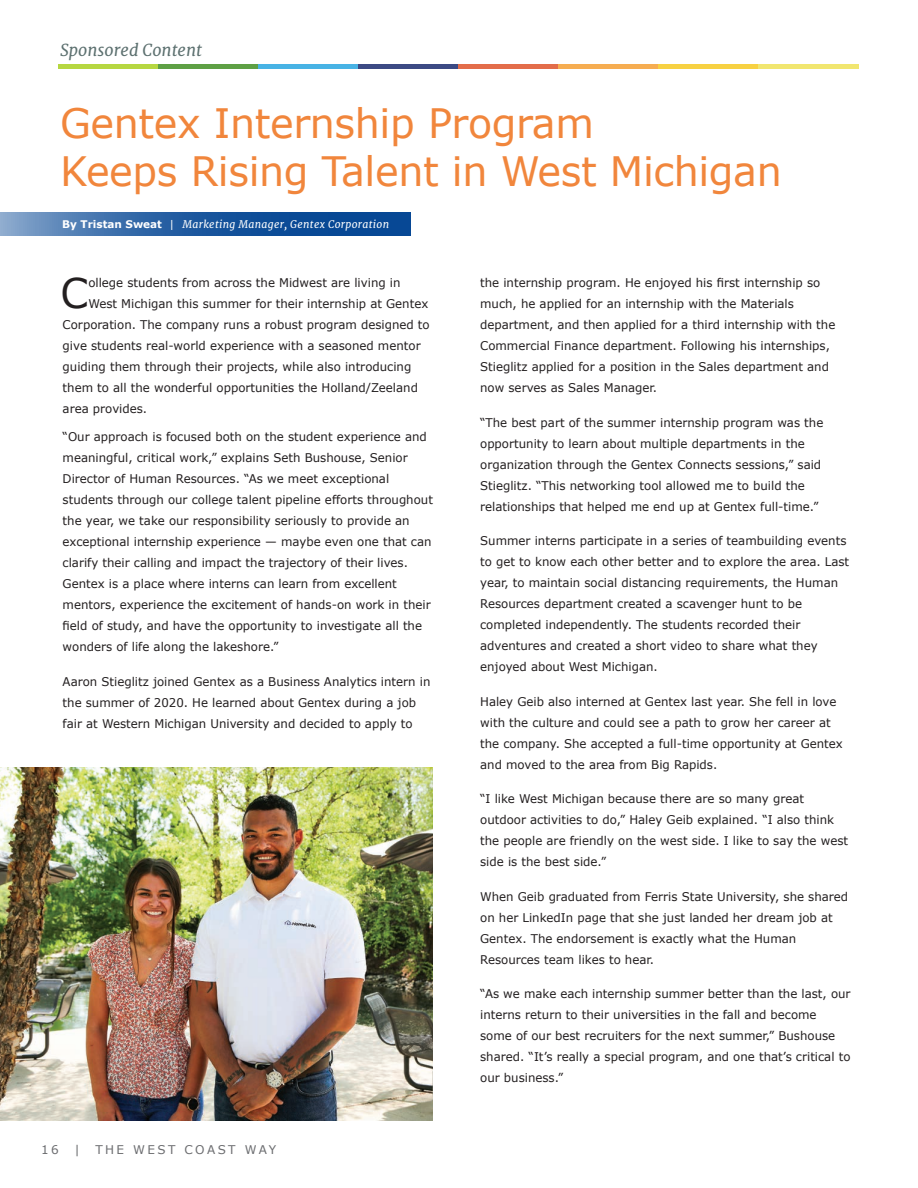
<style>
.page{position:relative;width:918px;height:1188px;background:#fff}
.page>*{position:absolute;margin:0;border:0;box-sizing:border-box;transform-origin:0 0}
.body_text_Drop_Cap{font:40.95px "Verdana";color:#231f20}
.t1{font:40.5px/48px "Verdana";letter-spacing:-.01em;color:#f1863c}
.t2{font:italic 16.5px "Merriweather";color:#5d7170}
.body_text_Drop_Cap-2{font:12px/21px "Verdana";color:#231f20}
.t3{font:12px "Verdana";letter-spacing:.2em;color:#6c6d70}
.t4{font:italic 10.5px "Merriweather";letter-spacing:.03em;color:#fff}
.s1{font-family:"Verdana";font-weight:700;font-style:normal}
.s2{font-family:"Verdana";font-style:normal}
</style>
<div class="page">
<hr style="left:58px;top:65px;width:100px;height:4px;background:#b6d741">
<hr style="left:158px;top:65px;width:100px;height:4px;background:#5ea045">
<hr style="left:258px;top:65px;width:100px;height:4px;background:#48b3e5">
<hr style="left:358px;top:65px;width:100px;height:4px;background:#3c4a84">
<hr style="left:458px;top:65px;width:100px;height:4px;background:#e36d4a">
<hr style="left:558px;top:65px;width:100px;height:4px;background:#f6ad51">
<hr style="left:658px;top:65px;width:101px;height:4px;background:#f7d142">
<hr style="left:759px;top:65px;width:100px;height:4px;background:#f1e670">
<img style="left:0;top:768px;width:433px;height:352px">
<svg style="left:0;top:213px;width:410px;height:23px;background:#2a62a4"></svg>
<p class="t2" style="left:60px;top:40px;width:144px">Sponsored Content</p>
<p class="t1" style="left:60px;top:100px;width:723px">Gentex Internship Program<br>Keeps Rising Talent in West Michigan</p>
<p class="t4" style="left:62px;top:218px;width:329px"><span class="s1">By Tristan Sweat</span> <span class="s2">|</span> Marketing Manager, Gentex Corporation</p>
<p class="body_text_Drop_Cap" style="left:60px;top:267px;width:29px">C</p>
<p class="body_text_Drop_Cap-2" style="left:88px;top:273px;width:314px">ollege students from across the Midwest are living in</p>
<p class="body_text_Drop_Cap-2" style="left:88px;top:294px;width:342px">West Michigan this summer for their internship at Gentex</p>
<p class="body_text_Drop_Cap-2" style="left:63px;top:315px;width:369px">Corporation. The company runs a robust program designed to</p>
<p class="body_text_Drop_Cap-2" style="left:63px;top:336px;width:360px">give students real-world experience with a seasoned mentor</p>
<p class="body_text_Drop_Cap-2" style="left:63px;top:357px;width:350px">guiding them through their projects, while also introducing</p>
<p class="body_text_Drop_Cap-2" style="left:63px;top:378px;width:357px">them to all the wonderful opportunities the Holland/Zeeland</p>
<p class="body_text_Drop_Cap-2" style="left:63px;top:399px;width:86px">area provides.</p>
<p class="body_text_Drop_Cap-2" style="left:63px;top:426px;width:372px">“Our approach is focused both on the student experience and meaningful, critical work,” explains Seth Bushouse, Senior Director of Human Resources. “As we meet exceptional students through our college talent pipeline efforts throughout the year, we take our responsibility seriously to provide an exceptional internship experience — maybe even one that can clarify their calling and impact the trajectory of their lives.<br>Gentex is a place where interns can learn from excellent mentors, experience the excitement of hands-on work in their field of study, and have the opportunity to investigate all the wonders of life along the lakeshore.”</p>
<p class="body_text_Drop_Cap-2" style="left:63px;top:671px;width:369px">Aaron Stieglitz joined Gentex as a Business Analytics intern in the summer of 2020. He learned about Gentex during a job fair at Western Michigan University and decided to apply to</p>
<p class="t3" style="left:41px;top:1142px;width:19px">16</p>
<p class="t3" style="left:74px;top:1142px;width:7px">|</p>
<p class="t3" style="left:95px;top:1142px;width:182px">THE WEST COAST WAY</p>
<p class="body_text_Drop_Cap-2" style="left:480px;top:273px;width:357px">the internship program. He enjoyed his first internship so much, he applied for an internship with the Materials department, and then applied for a third internship with the Commercial Finance department. Following his internships, Stieglitz applied for a position in the Sales department and now serves as Sales Manager.</p>
<p class="body_text_Drop_Cap-2" style="left:480px;top:412px;width:345px">“The best part of the summer internship program was the opportunity to learn about multiple departments in the organization through the Gentex Connects sessions,” said Stieglitz. “This networking tool allowed me to build the relationships that helped me end up at Gentex full-time.”</p>
<p class="body_text_Drop_Cap-2" style="left:480px;top:531px;width:371px">Summer interns participate in a series of teambuilding events to get to know each other better and to explore the area. Last year, to maintain social distancing requirements, the Human Resources department created a scavenger hunt to be completed independently. The students recorded their adventures and created a short video to share what they enjoyed about West Michigan.</p>
<p class="body_text_Drop_Cap-2" style="left:480px;top:691px;width:364px">Haley Geib also interned at Gentex last year. She fell in love with the culture and could see a path to grow her career at the company. She accepted a full-time opportunity at Gentex and moved to the area from Big Rapids.</p>
<p class="body_text_Drop_Cap-2" style="left:480px;top:789px;width:369px">“I like West Michigan because there are so many great outdoor activities to do,” Haley Geib explained. “I also think the people are friendly on the west side. I like to say the west side is the best side.”</p>
<p class="body_text_Drop_Cap-2" style="left:480px;top:886px;width:370px">When Geib graduated from Ferris State University, she shared on her LinkedIn page that she just landed her dream job at Gentex. The endorsement is exactly what the Human Resources team likes to hear.</p>
<p class="body_text_Drop_Cap-2" style="left:480px;top:984px;width:372px">“As we make each internship summer better than the last, our interns return to their universities in the fall and become some of our best recruiters for the next summer,” Bushouse shared. “It’s really a special program, and one that’s critical to our business.”</p>
</div>
